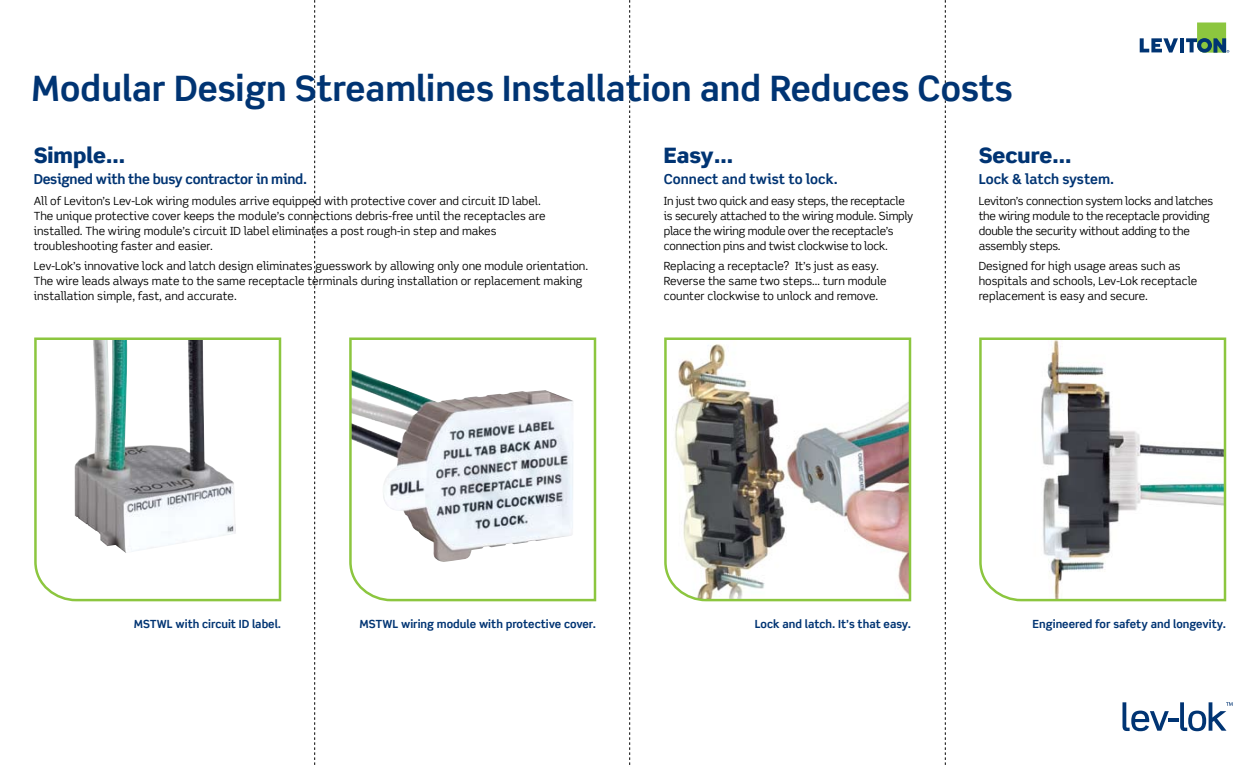
<style>
.page{position:relative;width:1260px;height:765px;background:#fff}
.page>*{position:absolute;margin:0;border:0;box-sizing:border-box;transform-origin:0 0}
.t1{font:700 35px "Scene";color:#003473}
.t2{font:900 21.25px "Scene";color:#003473}
.t3{font:700 13.75px "Scene Alt";color:#003473}
.t4{font:700 13.75px "Scene Alt";letter-spacing:-.02em;color:#003473}
.t5{font:11.25px/15px "Scene Alt";color:#000}
.t6{font:11.25px/15px "Scene Alt";letter-spacing:-.02em;color:#000}
.t7{font:700 11.25px "Scene";color:#003473}
</style>
<div class="page">
<svg style="left:945px;top:0;width:1px;height:765px"></svg>
<svg style="left:629px;top:0;width:1px;height:765px"></svg>
<svg style="left:314px;top:0;width:1px;height:765px"></svg>
<svg style="left:34px;top:337px;width:248px;height:265px"></svg>
<svg style="left:349px;top:337px;width:248px;height:265px"></svg>
<img style="left:664px;top:337px;width:248px;height:265px">
<svg style="left:979px;top:337px;width:248px;height:265px"></svg>
<svg style="left:1123px;top:702px;width:46px;height:29px"></svg>
<hr style="left:1168px;top:718px;width:10px;height:4px;background:#003473">
<svg style="left:1180px;top:702px;width:53px;height:29px"></svg>
<svg style="left:1140px;top:38px;width:38px;height:15px"></svg>
<hr style="left:1180px;top:38px;width:4px;height:14px;background:#003473">
<svg style="left:1186px;top:22px;width:43px;height:31px"></svg>
<h1 class="t1" style="left:31px;top:66px;width:983px">Modular Design Streamlines Installation and Reduces Costs</h1>
<h2 class="t2" style="left:34px;top:142px;width:93px">Simple…</h2>
<p class="t4" style="left:34px;top:170px;width:275px">Designed with the busy contractor in mind.</p>
<p class="t5" style="left:34px;top:193px;width:513px">All of Leviton’s Lev-Lok wiring modules arrive equipped with protective cover and circuit ID label.<br>The unique protective cover keeps the module’s connections debris-free until the receptacles are installed. The wiring module’s circuit ID label eliminates a post rough-in step and makes troubleshooting faster and easier.</p>
<p class="t5" style="left:34px;top:258px;width:556px">Lev-Lok’s innovative lock and latch design eliminates guesswork by allowing only one module orientation.<br>The wire leads always mate to the same receptacle terminals during installation or replacement making installation simple, fast, and accurate.</p>
<h2 class="t2" style="left:664px;top:142px;width:71px">Easy…</h2>
<p class="t3" style="left:664px;top:170px;width:176px">Connect and twist to lock.</p>
<p class="t6" style="left:664px;top:193px;width:251px">In just two quick and easy steps, the receptacle is securely attached to the wiring module. Simply place the wiring module over the receptacle’s connection pins and twist clockwise to lock.</p>
<p class="t5" style="left:664px;top:258px;width:224px">Replacing a receptacle? It’s just as easy.<br>Reverse the same two steps… turn module counter clockwise to unlock and remove.</p>
<h2 class="t2" style="left:979px;top:142px;width:94px">Secure…</h2>
<p class="t3" style="left:979px;top:170px;width:137px">Lock &amp; latch system.</p>
<p class="t6" style="left:979px;top:193px;width:236px">Leviton’s connection system locks and latches the wiring module to the receptacle providing double the security without adding to the assembly steps.</p>
<p class="t5" style="left:979px;top:258px;width:220px">Designed for high usage areas such as hospitals and schools, Lev-Lok receptacle replacement is easy and secure.</p>
<p class="t7" style="left:134px;top:617px;width:149px">MSTWL with circuit ID label.</p>
<p class="t7" style="left:360px;top:617px;width:238px">MSTWL wiring module with protective cover.</p>
<p class="t7" style="left:755px;top:617px;width:158px">Lock and latch. It’s that easy.</p>
<p class="t7" style="left:1033px;top:617px;width:195px">Engineered for safety and longevity.</p>
</div>
